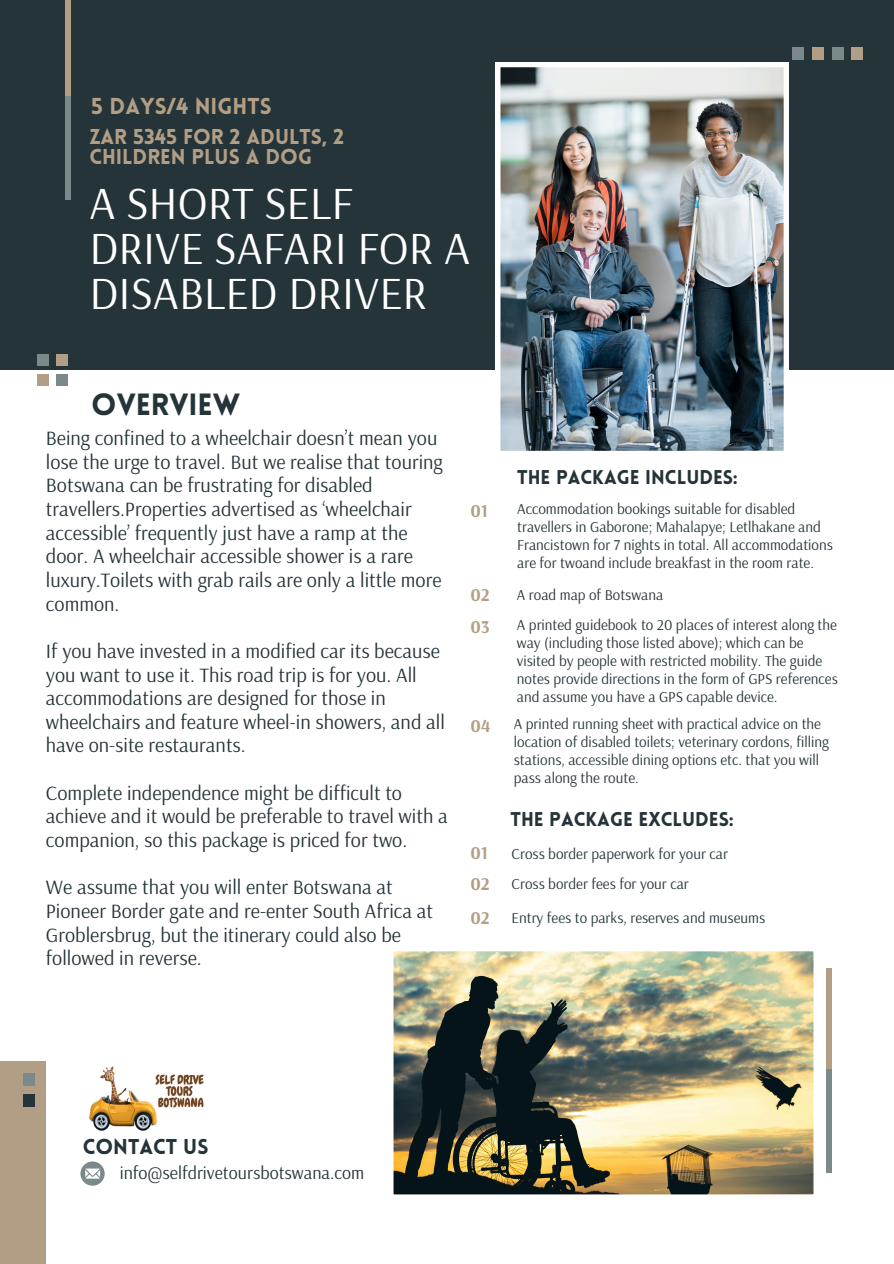
<style>
.page{position:relative;width:894px;height:1264px;background:#fff}
.page>*{position:absolute;margin:0;border:0;box-sizing:border-box;transform-origin:0 0}
.t1{font:45.75px/45px "Arsenal";color:#fff}
.t2{font:900 30px "Lovelo";color:#253439}
.t3{font:900 22.5px "Lovelo";color:#b29e84}
.t4{font:900 21px/20.2px "Lovelo";color:#b29e84}
.t5{font:900 21px "Lovelo";color:#253439}
.t6{font:20.25px/23.7px "Arsenal";color:#253439}
.t7{font:900 19.5px "Lovelo";color:#253439}
.t8{font:18px "Arsenal";color:#253439}
.t9{font:700 18px "Arsenal";color:#b29e84}
.t10{font:15px/18px "Arsenal";color:#253439}
</style>
<div class="page">
<div style="left:0;top:0;width:893px;height:370px;background:#253439"></div>
<img style="left:496px;top:63px;width:292px;height:388px">
<div style="left:65px;top:0;width:6px;height:99px;background:#b29e84"></div>
<div style="left:65px;top:96px;width:6px;height:104px;background:#7c898b"></div>
<div style="left:826px;top:967px;width:5px;height:104px;background:#b29e84"></div>
<div style="left:826px;top:1068px;width:5px;height:104px;background:#7c898b"></div>
<svg style="left:80px;top:1161px;width:25px;height:24px"></svg>
<div style="left:0;top:1061px;width:46px;height:202px;background:#b29e84"></div>
<div style="left:37px;top:354px;width:12px;height:11px;background:#7c898b"></div>
<div style="left:37px;top:374px;width:12px;height:12px;background:#b29e84"></div>
<div style="left:56px;top:354px;width:11px;height:11px;background:#b29e84"></div>
<div style="left:56px;top:374px;width:11px;height:12px;background:#7c898b"></div>
<div style="left:792px;top:47px;width:12px;height:12px;background:#7c898b"></div>
<div style="left:831px;top:47px;width:12px;height:12px;background:#7c898b"></div>
<div style="left:811px;top:47px;width:12px;height:12px;background:#b29e84"></div>
<div style="left:851px;top:47px;width:12px;height:12px;background:#b29e84"></div>
<div style="left:23px;top:1072px;width:12px;height:13px;background:#7c898b"></div>
<div style="left:23px;top:1094px;width:12px;height:12px;background:#253439"></div>
<img style="left:89px;top:1066px;width:115px;height:65px">
<img style="left:393px;top:951px;width:421px;height:244px">
<p class="t3" style="left:91px;top:97px;width:182px">5 DAYS/4 NIGHTS</p>
<h4 class="t4" style="left:89px;top:128px;width:256px">ZAR 5345 FOR 2 ADULTS, 2<br>CHILDREN PLUS A DOG</h4>
<h2 class="t1" style="left:89px;top:179px;width:382px">A SHORT SELF<br>DRIVE SAFARI FOR A<br>DISABLED DRIVER</h2>
<p class="t2" style="left:91px;top:392px;width:150px">OVERVIEW</p>
<h5 class="t6" style="left:46px;top:426px;width:398px">Being confined to a wheelchair doesn’t mean you lose the urge to travel. But we realise that touring Botswana can be frustrating for disabled travellers.Properties advertised as ‘wheelchair accessible’ frequently just have a ramp at the door. A wheelchair accessible shower is a rare luxury.Toilets with grab rails are only a little more common.</h5>
<h5 class="t6" style="left:46px;top:638px;width:400px">If you have invested in a modified car its because you want to use it. This road trip is for you. All accommodations are designed for those in wheelchairs and feature wheel-in showers, and all have on-site restaurants.</h5>
<h5 class="t6" style="left:46px;top:780px;width:403px">Complete independence might be difficult to achieve and it would be preferable to travel with a companion, so this package is priced for two.</h5>
<h5 class="t6" style="left:46px;top:874px;width:388px">We assume that you will enter Botswana at Pioneer Border gate and re-enter South Africa at Groblersbrug, but the itinerary could also be followed in reverse.</h5>
<p class="t9" style="left:470px;top:498px;width:19px">01</p>
<h4 class="t7" style="left:517px;top:469px;width:222px">THE PACKAGE INCLUDES:</h4>
<p class="t10" style="left:517px;top:499px;width:317px">Accommodation bookings suitable for disabled travellers in Gaborone; Mahalapye; Letlhakane and Francistown for 7 nights in total. All accommodations are for twoand include breakfast in the room rate.</p>
<p class="t9" style="left:470px;top:583px;width:21px">02</p>
<p class="t10" style="left:516px;top:585px;width:148px">A road map of Botswana</p>
<p class="t10" style="left:516px;top:615px;width:322px">A printed guidebook to 20 places of interest along the way (including those listed above); which can be visited by people with restricted mobility. The guide notes provide directions in the form of GPS references and assume you have a GPS capable device.</p>
<p class="t9" style="left:470px;top:615px;width:21px">03</p>
<p class="t9" style="left:470px;top:714px;width:22px">04</p>
<p class="t10" style="left:513px;top:714px;width:316px">A printed running sheet with practical advice on the location of disabled toilets; veterinary cordons, filling stations, accessible dining options etc. that you will pass along the route.</p>
<p class="t7" style="left:510px;top:811px;width:225px">THE PACKAGE EXCLUDES:</p>
<p class="t9" style="left:470px;top:841px;width:19px">01</p>
<p class="t10" style="left:511px;top:844px;width:218px">Cross border paperwork for your car</p>
<p class="t9" style="left:470px;top:871px;width:21px">02</p>
<p class="t10" style="left:511px;top:874px;width:179px">Cross border fees for your car</p>
<p class="t9" style="left:470px;top:905px;width:21px">02</p>
<h3 class="t10" style="left:511px;top:908px;width:255px">Entry fees to parks, reserves and museums</h3>
<p class="t5" style="left:83px;top:1137px;width:127px">CONTACT US</p>
<p class="t8" style="left:120px;top:1161px;width:246px">info@selfdrivetoursbotswana.com</p>
</div>
